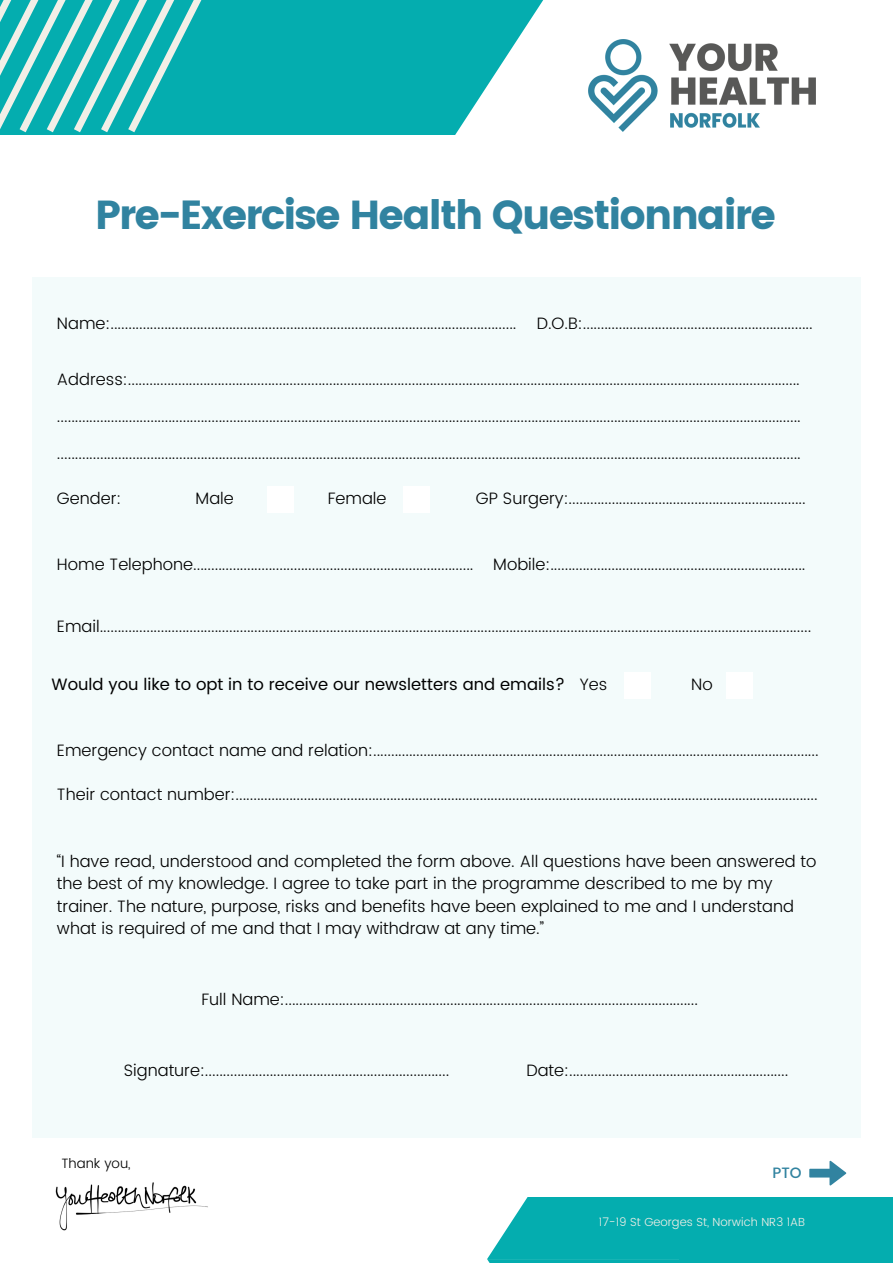
<style>
.page{position:relative;width:893px;height:1264px;background:#fff}
.page>*{position:absolute;margin:0;border:0;box-sizing:border-box;transform-origin:0 0}
.t1{font:40.5px "Poppins";letter-spacing:-.045em;color:#3183a0}
.t2{font:300 16.5px/22.5px "Poppins";color:#000}
.t3{font:16.5px "Poppins";color:#000}
.t4{font:500 15px "Poppins";color:#3183a0}
.t5{font:300 13.5px "Poppins";color:#000}
.t6{font:300 11.7px "Poppins";color:#f2efe7}
.s1{font-weight:300}
</style>
<div class="page">
<div style="left:679px;top:1197px;width:213px;height:65px;background:#04adaf"></div>
<svg style="left:487px;top:1197px;width:192px;height:65px;background:#1fb5b7"></svg>
<svg style="left:0;top:0;width:544px;height:135px;background:#2db9ba"></svg>
<div style="left:32px;top:277px;width:828px;height:860px;background:#f3fbfb"></div>
<img style="left:588px;top:40px;width:227px;height:92px">
<div style="left:267px;top:486px;width:27px;height:27px;background:#fff"></div>
<div style="left:403px;top:486px;width:26px;height:27px;background:#fff"></div>
<div style="left:624px;top:671px;width:27px;height:27px;background:#fff"></div>
<div style="left:726px;top:671px;width:27px;height:27px;background:#fff"></div>
<img style="left:55px;top:1182px;width:153px;height:48px">
<svg style="left:809px;top:1160px;width:37px;height:25px"></svg>
<h1 class="t1" style="left:95px;top:191px;width:682px">Pre-Exercise Health Questionnaire</h1>
<p class="t2" style="left:57px;top:312px;width:757px">Name:................................................................................................................. D.O.B:................................................................</p>
<p class="t2" style="left:57px;top:368px;width:744px">Address:...........................................................................................................................................................................................</p>
<p class="t2" style="left:57px;top:405px;width:745px">...............................................................................................................................................................................................................</p>
<p class="t2" style="left:57px;top:442px;width:745px">...............................................................................................................................................................................................................</p>
<p class="t2" style="left:57px;top:487px;width:66px">Gender:</p>
<p class="t2" style="left:196px;top:487px;width:40px">Male</p>
<p class="t2" style="left:328px;top:487px;width:60px">Female</p>
<p class="t2" style="left:476px;top:487px;width:331px">GP Surgery:..................................................................</p>
<p class="t2" style="left:57px;top:553px;width:750px">Home Telephone.............................................................................. Mobile:.......................................................................</p>
<p class="t2" style="left:57px;top:614px;width:755px">Email......................................................................................................................................................................................................</p>
<p class="t3" style="left:52px;top:674px;width:557px">Would you like to opt in to receive our newsletters and emails? <span class="s1">Yes</span></p>
<p class="t2" style="left:691px;top:673px;width:23px">No</p>
<p class="t2" style="left:57px;top:738px;width:763px">Emergency contact name and relation:............................................................................................................................</p>
<p class="t2" style="left:57px;top:782px;width:762px">Their contact number:..................................................................................................................................................................</p>
<p class="t2" style="left:57px;top:849px;width:761px">“I have read, understood and completed the form above. All questions have been answered to the best of my knowledge. I agree to take part in the programme described to me by my trainer. The nature, purpose, risks and benefits have been explained to me and I understand what is required of me and that I may withdraw at any time.”</p>
<p class="t2" style="left:201px;top:987px;width:498px">Full Name:...................................................................................................................</p>
<p class="t2" style="left:124px;top:1059px;width:327px">Signature:....................................................................</p>
<p class="t2" style="left:526px;top:1059px;width:263px">Date:.............................................................</p>
<p class="t5" style="left:61px;top:1155px;width:71px">Thank you,</p>
<p class="t4" style="left:772px;top:1163px;width:31px">PTO</p>
<p class="t6" style="left:599px;top:1215px;width:208px">17-19 St Georges St, Norwich NR3 1AB</p>
</div>
